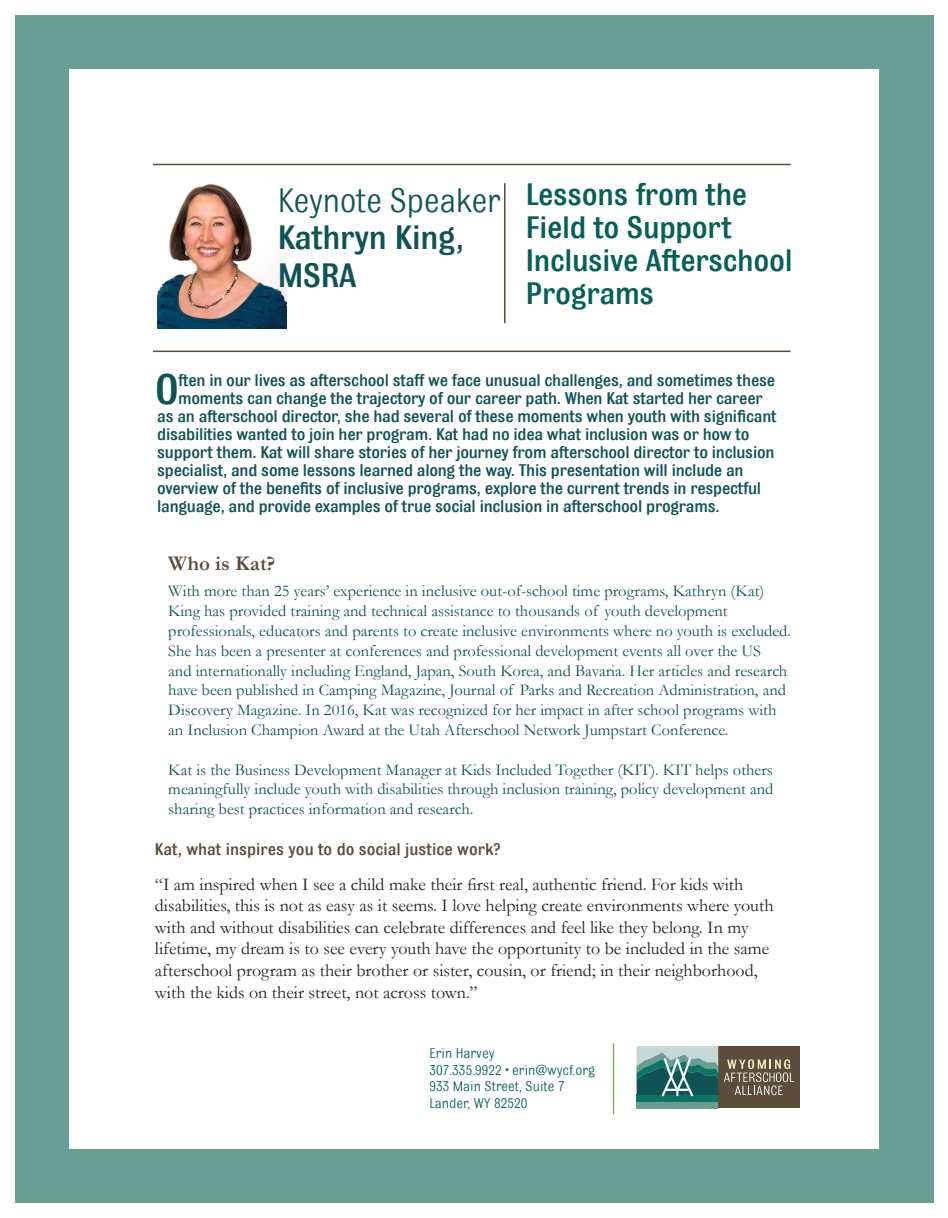
<style>
.page{position:relative;width:948px;height:1218px;background:#fff}
.page>*{position:absolute;margin:0;border:0;box-sizing:border-box;transform-origin:0 0}
.t1{font:500 45.45px "Bulldog";color:#105355}
.t2{font:500 36px/37.5px "Bulldog";letter-spacing:-.01em;color:#105355}
.t3{font:36px "Bulldog";letter-spacing:-.01em;color:#105355}
.t4{font:500 33px/33px "Bulldog";letter-spacing:-.01em;color:#065f58}
.t5{font:700 21px "Garamond";color:#5c4d3a}
.t6{font:500 18px "Bulldog";letter-spacing:-.015em;color:#105355}
.t7{font:18px/21.6px "Garamond";color:#231f20}
.t8{font:500 18px "Bulldog";color:#5c4d3a}
.t9{font:16.5px/19.8px "Garamond";color:#105355}
.t10{font:15px "Bulldog";color:#065f58}
</style>
<div class="page">
<div style="left:15px;top:15px;width:919px;height:1188px;background:#6a9d94"></div>
<div style="left:69px;top:69px;width:810px;height:1080px;background:#fff"></div>
<hr style="left:504px;top:183px;width:2px;height:140px;background:#5c4d3a">
<hr style="left:153px;top:351px;width:638px;height:1px;background:#5c4d3a">
<hr style="left:153px;top:164px;width:638px;height:1px;background:#5c4d3a">
<img style="left:157px;top:183px;width:130px;height:146px">
<div style="left:718px;top:1046px;width:82px;height:62px;background:#5c4d3a"></div>
<svg style="left:724px;top:1059px;width:70px;height:36px"></svg>
<div style="left:637px;top:1102px;width:81px;height:6px;background:#6a9d94"></div>
<div style="left:637px;top:1095px;width:81px;height:7px;background:#0f7466"></div>
<svg style="left:637px;top:1046px;width:81px;height:50px;background:#5f928f"></svg>
<hr style="left:613px;top:1043px;width:1px;height:71px;background:#80a466">
<p class="t3" style="left:278px;top:182px;width:225px">Keynote Speaker</p>
<p class="t2" style="left:278px;top:220px;width:188px">Kathryn King,<br>MSRA</p>
<p class="t4" style="left:526px;top:178px;width:268px">Lessons from the<br>Field to Support<br>Inclusive Afterschool<br>Programs</p>
<p class="t1" style="left:155px;top:365px;width:25px">O</p>
<p class="t6" style="left:178px;top:371px;width:598px">ften in our lives as afterschool staff we face unusual challenges, and sometimes these</p>
<p class="t6" style="left:178px;top:389px;width:586px">moments can change the trajectory of our career path. When Kat started her career</p>
<p class="t6" style="left:157px;top:407px;width:621px">as an afterschool director, she had several of these moments when youth with significant</p>
<p class="t6" style="left:157px;top:425px;width:594px">disabilities wanted to join her program. Kat had no idea what inclusion was or how to</p>
<p class="t6" style="left:157px;top:443px;width:619px">support them. Kat will share stories of her journey from afterschool director to inclusion</p>
<p class="t6" style="left:157px;top:461px;width:588px">specialist, and some lessons learned along the way. This presentation will include an</p>
<p class="t6" style="left:157px;top:479px;width:605px">overview of the benefits of inclusive programs, explore the current trends in respectful</p>
<p class="t6" style="left:157px;top:497px;width:564px">language, and provide examples of true social inclusion in afterschool programs.</p>
<p class="t5" style="left:168px;top:549px;width:109px">Who is Kat?</p>
<p class="t9" style="left:168px;top:581px;width:624px">With more than 25 years’ experience in inclusive out-of-school time programs, Kathryn (Kat)<br>King has provided training and technical assistance to thousands of youth development professionals, educators and parents to create inclusive environments where no youth is excluded.<br>She has been a presenter at conferences and professional development events all over the US<br>and internationally including England, Japan, South Korea, and Bavaria. Her articles and research have been published in Camping Magazine, Journal of Parks and Recreation Administration, and Discovery Magazine. In 2016, Kat was recognized for her impact in after school programs with an Inclusion Champion Award at the Utah Afterschool Network Jumpstart Conference.</p>
<p class="t9" style="left:168px;top:759px;width:607px;text-align:justify">Kat is the Business Development Manager at Kids Included Together (KIT). KIT helps others meaningfully include youth with disabilities through inclusion training, policy development and sharing best practices information and research.</p>
<p class="t8" style="left:155px;top:839px;width:347px">Kat, what inspires you to do social justice work?</p>
<p class="t7" style="left:155px;top:873px;width:620px">“I am inspired when I see a child make their first real, authentic friend. For kids with disabilities, this is not as easy as it seems. I love helping create environments where youth with and without disabilities can celebrate differences and feel like they belong. In my lifetime, my dream is to see every youth have the opportunity to be included in the same afterschool program as their brother or sister, cousin, or friend; in their neighborhood, with the kids on their street, not across town.”</p>
<p class="t10" style="left:429px;top:1045px;width:67px">Erin Harvey</p>
<p class="t10" style="left:429px;top:1062px;width:167px">307.335.9922 • erin@wycf.org</p>
<p class="t10" style="left:429px;top:1078px;width:137px">933 Main Street, Suite 7</p>
<p class="t10" style="left:429px;top:1095px;width:100px">Lander, WY 82520</p>
</div>
